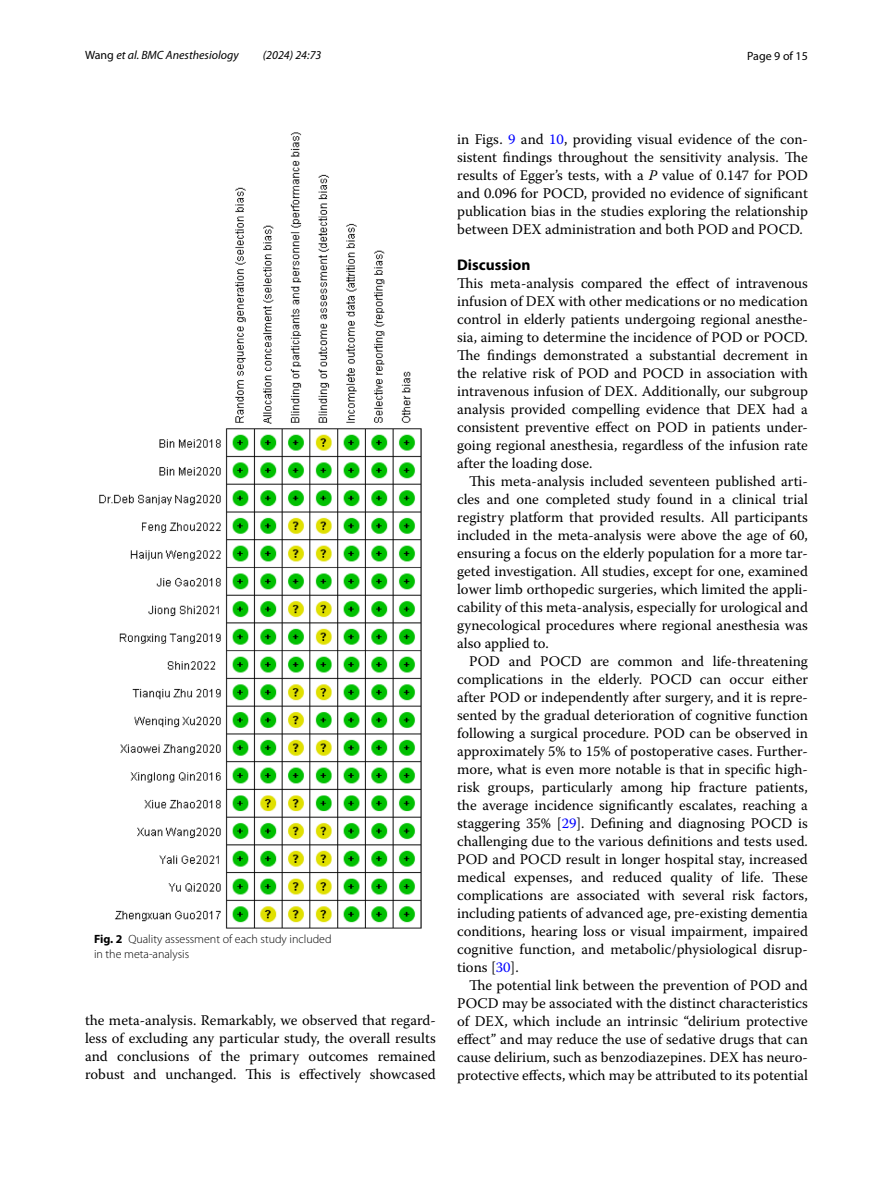
<style>
.page{position:relative;width:893px;height:1187px;background:#fff}
.page>*{position:absolute;margin:0;border:0;box-sizing:border-box;transform-origin:0 0}
.t1{font:700 15.45px "Myriad Pro";color:#000}
.t2{font:14.7px/18px "Warnock Pro";color:#000;text-align:justify}
.t3{font:300 12px/15px "Myriad Pro";color:#000}
.t4{font:italic 12px "Myriad Pro";color:#000}
.t5{font:12px "Myriad Pro";color:#000}
.s1{font-style:normal}
.s2{font-weight:700}
.s3{color:#00f}
.s4{font-style:italic}
</style>
<div class="page">
<img style="left:100px;top:133px;width:321px;height:795px">
<p class="t4" style="left:85px;top:48px;width:155px"><span class="s1">Wang</span> et al. BMC Anesthesiology</p>
<p class="t4" style="left:263px;top:48px;width:60px">(2024) 24:73</p>
<p class="t5" style="left:747px;top:48px;width:62px">Page 9 of 15</p>
<p class="t3" style="left:94px;top:932px;width:239px"><span class="s2">Fig. 2</span> Quality assessment of each study included in the meta-analysis</p>
<p class="t2" style="left:85px;top:1011px;width:352px">the meta-analysis. Remarkably, we observed that regard&shy;less of excluding any particular study, the overall results and conclusions of the primary outcomes remained robust and unchanged. This is effectively showcased</p>
<p class="t2" style="left:457px;top:130px;width:352px">in Figs. <span class="s3">9</span> and <span class="s3">10</span>, providing visual evidence of the con&shy;sistent findings throughout the sensitivity analysis. The results of Egger’s tests, with a <span class="s4">P</span> value of 0.147 for POD and 0.096 for POCD, provided no evidence of significant publication bias in the studies exploring the relationship between DEX administration and both POD and POCD.</p>
<p class="t1" style="left:457px;top:254px;width:75px">Discussion</p>
<p class="t2" style="left:457px;top:274px;width:352px">This meta-analysis compared the effect of intravenous infusion of DEX with other medications or no medication control in elderly patients undergoing regional anesthe&shy;sia, aiming to determine the incidence of POD or POCD.<br>The findings demonstrated a substantial decrement in the relative risk of POD and POCD in association with intravenous infusion of DEX. Additionally, our subgroup analysis provided compelling evidence that DEX had a consistent preventive effect on POD in patients under&shy;going regional anesthesia, regardless of the infusion rate after the loading dose.</p>
<p class="t2" style="left:457px;top:472px;width:352px;text-indent:12px">This meta-analysis included seventeen published arti&shy;cles and one completed study found in a clinical trial registry platform that provided results. All participants included in the meta-analysis were above the age of 60, ensuring a focus on the elderly population for a more tar&shy;geted investigation. All studies, except for one, examined lower limb orthopedic surgeries, which limited the appli&shy;cability of this meta-analysis, especially for urological and gynecological procedures where regional anesthesia was also applied to.</p>
<p class="t2" style="left:457px;top:652px;width:352px;text-indent:12px">POD and POCD are common and life-threatening complications in the elderly. POCD can occur either after POD or independently after surgery, and it is repre&shy;sented by the gradual deterioration of cognitive function following a surgical procedure. POD can be observed in approximately 5% to 15% of postoperative cases. Further&shy;more, what is even more notable is that in specific high&shy;risk groups, particularly among hip fracture patients, the average incidence significantly escalates, reaching a staggering 35% [<span class="s3">29</span>]. Defining and diagnosing POCD is challenging due to the various definitions and tests used.<br>POD and POCD result in longer hospital stay, increased medical expenses, and reduced quality of life. These complications are associated with several risk factors, including patients of advanced age, pre-existing dementia conditions, hearing loss or visual impairment, impaired cognitive function, and metabolic/physiological disrup&shy;tions [<span class="s3">30</span>].</p>
<p class="t2" style="left:457px;top:976px;width:352px;text-indent:12px">The potential link between the prevention of POD and POCD may be associated with the distinct characteristics of DEX, which include an intrinsic “delirium protective effect” and may reduce the use of sedative drugs that can cause delirium, such as benzodiazepines. DEX has neuro&shy;protective effects, which may be attributed to its potential</p>
</div>
